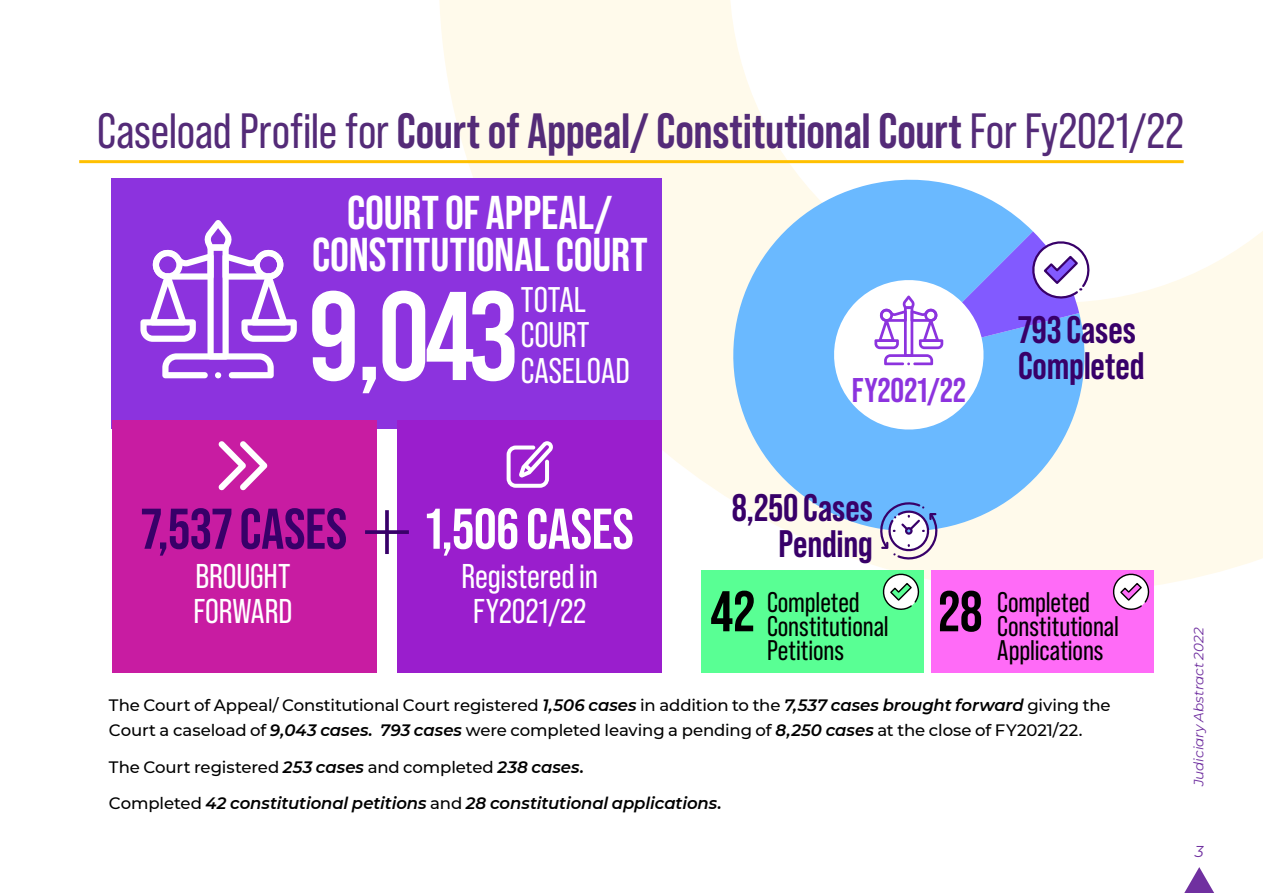
<style>
.page{position:relative;width:1263px;height:893px;background:#fff}
.page>*{position:absolute;margin:0;border:0;box-sizing:border-box;transform-origin:0 0}
.t1{font:125.85px "Bebas";color:#fff}
.t2{font:700 57.3px "Bebas Neue Pro";color:#380069}
.t3{font:700 57.3px "Bebas Neue Pro";color:#fff}
.t4{font:700 57.3px "Bebas Neue Pro";color:#000}
.t5{font:700 49.5px "Bebas Neue Pro";letter-spacing:-.005em;color:#542b78}
.t6{font:700 47.4px/42.3px "Bebas Neue Pro";color:#fff;text-align:center}
.t7{font:700 38.4px/35.5px "Bebas Neue Pro";color:#380069}
.t8{font:35.55px/35.5px "Bebas Neue Pro";color:#fff}
.t9{font:34.35px/34.3px "Bebas Neue Pro";letter-spacing:-.005em;color:#fff}
.t10{font:700 34.2px "Bebas Neue Pro";letter-spacing:.005em;color:#8c33de}
.t11{font:28.35px/24px "Bebas Neue Pro";color:#000}
.t12{font:500 16.5px/24.8px "Montserrat";letter-spacing:-.005em;color:#000}
.t13{font:italic 600 16.5px "Montserrat";letter-spacing:-.005em;color:#000}
.t14{font:italic 15.75px "Montserrat";color:#7030a0}
.t15{font:italic 13.5px "Montserrat";color:#7030a0}
.s1{font-weight:400}
.s2{font-weight:600;font-style:italic}
.s3{font-weight:500;font-style:normal}
</style>
<div class="page">
<svg style="left:439px;top:0;width:824px;height:593px;fill:#fffaeb"></svg>
<hr style="left:79px;top:160px;width:1105px;height:3px;background:#ffc000">
<div style="left:112px;top:178px;width:550px;height:242px;background:#8c33de"></div>
<div style="left:112px;top:420px;width:550px;height:9px;background:#8c33de"></div>
<div style="left:112px;top:420px;width:264px;height:253px;background:#c81ca2"></div>
<div style="left:397px;top:420px;width:265px;height:253px;background:#9a1ecd"></div>
<div style="left:701px;top:570px;width:222px;height:103px;background:#59ff94"></div>
<div style="left:931px;top:570px;width:223px;height:103px;background:#ff6bf7"></div>
<svg style="left:365px;top:510px;width:44px;height:44px"></svg>
<svg style="left:218px;top:441px;width:50px;height:49px"></svg>
<svg style="left:507px;top:441px;width:46px;height:47px"></svg>
<svg style="left:715px;top:170px;width:388px;height:379px;background:#b4daf7"></svg>
<svg style="left:876px;top:501px;width:65px;height:59px"></svg>
<svg style="left:827px;top:231px;width:266px;height:206px"></svg>
<svg style="left:140px;top:220px;width:157px;height:158px"></svg>
<svg style="left:882px;top:573px;width:38px;height:37px"></svg>
<svg style="left:1112px;top:573px;width:38px;height:37px"></svg>
<svg style="left:1184px;top:867px;width:30px;height:26px"></svg>
<h3 class="t5" style="left:97px;top:103px;width:1088px"><span class="s1">Caseload Profile for</span> Court of Appeal/ Constitutional Court <span class="s1">For Fy2021/22</span></h3>
<h3 class="t6" style="left:312px;top:191px;width:337px">COURT OF APPEAL/<br>CONSTITUTIONAL COURT</h3>
<h1 class="t1" style="left:309px;top:273px;width:212px">9,043</h1>
<h3 class="t8" style="left:521px;top:281px;width:111px">TOTAL<br>COURT<br>CASELOAD</h3>
<h3 class="t10" style="left:852px;top:371px;width:115px">FY2021/22</h3>
<h3 class="t7" style="left:1018px;top:312px;width:128px">793 Cases<br>Completed</h3>
<h2 class="t2" style="left:141px;top:496px;width:207px">7,537 CASES</h2>
<h2 class="t3" style="left:426px;top:496px;width:209px">1,506 CASES</h2>
<h3 class="t9" style="left:193px;top:559px;width:100px">BROUGHT<br>FORWARD</h3>
<h3 class="t9" style="left:461px;top:559px;width:138px;text-align:center">Registered in<br>FY2021/22</h3>
<h3 class="t7" style="left:732px;top:490px;width:143px;text-align:right">8,250 Cases<br>Pending</h3>
<h2 class="t4" style="left:710px;top:579px;width:46px">42</h2>
<h2 class="t4" style="left:938px;top:579px;width:45px">28</h2>
<h3 class="t11" style="left:767px;top:590px;width:123px">Completed<br>Constitutional<br>Petitions</h3>
<h3 class="t11" style="left:997px;top:590px;width:123px">Completed<br>Constitutional<br>Applications</h3>
<p class="t12" style="left:109px;top:692px;width:1003px">The Court of Appeal/ Constitutional Court registered <span class="s2">1,506 cases</span> in addition to the <span class="s2">7,537 cases brought forward</span> giving the<br>Court a caseload of <span class="s2">9,043 cases. 793 cases</span> were completed leaving a pending of <span class="s2">8,250 cases</span> at the close of FY2021/22.</p>
<p class="t12" style="left:109px;top:754px;width:477px">The Court registered <span class="s2">253 cases</span> and completed <span class="s2">238 cases.</span></p>
<p class="t13" style="left:109px;top:792px;width:614px"><span class="s3">Completed</span> 42 constitutional petitions <span class="s3">and</span> 28 constitutional applications.</p>
<p class="t15" style="left:1189px;top:786px;width:161px;rotate:-90deg">Judiciary Abstract 2022</p>
<p class="t14" style="left:1195px;top:841px;width:10px">3</p>
</div>
